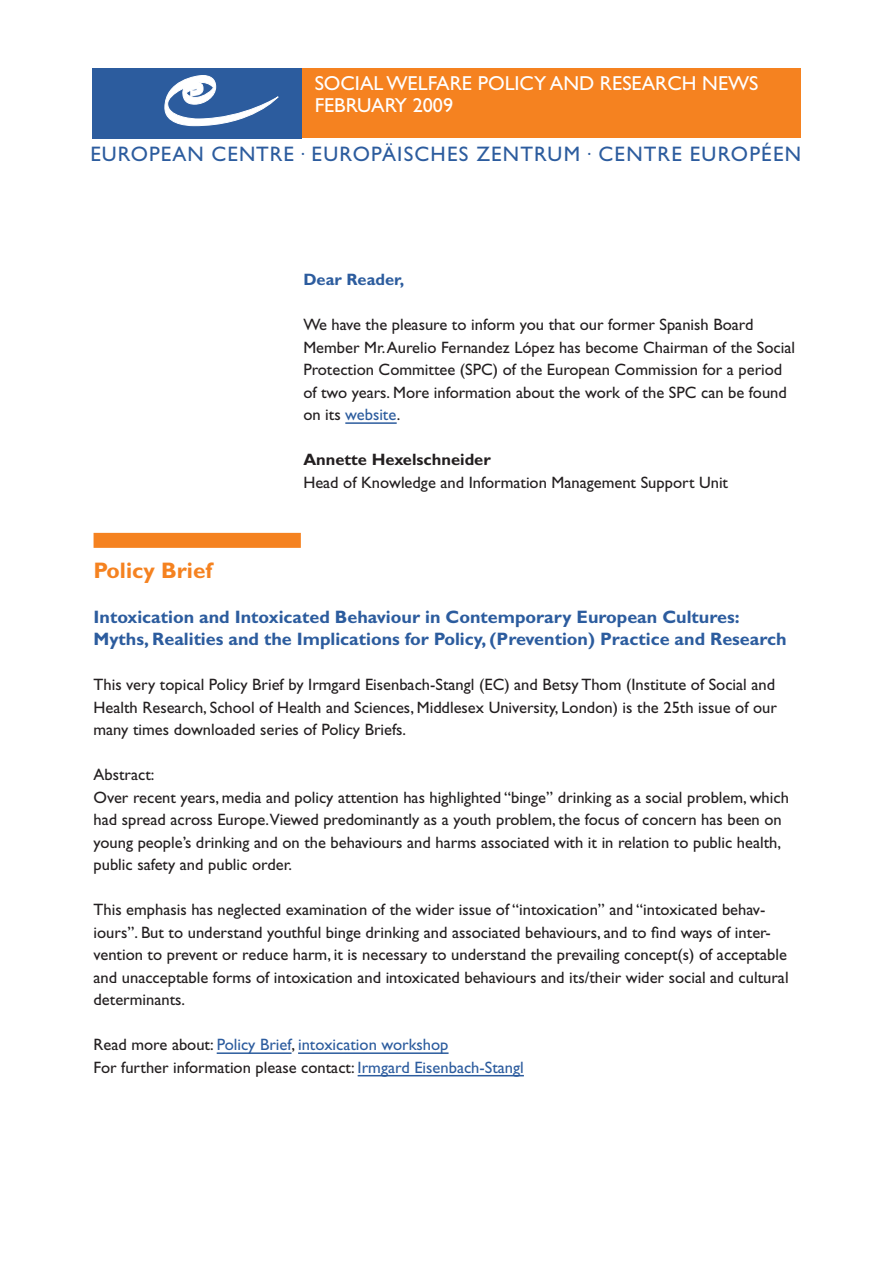
<style>
.page{position:relative;width:893px;height:1263px;background:#fff}
.page>*{position:absolute;margin:0;border:0;box-sizing:border-box;transform-origin:0 0}
.SectionStrich{font:700 22.5px "Gill Sans";color:#f58220}
.t1{font:21px "Gill Sans";letter-spacing:.05em;color:#2c5c9e}
.Newsletter{font:20.25px "Gill Sans";color:#fff}
.t2{font:700 18px/22.5px "Gill Sans";color:#2c5c9e}
.Fließtext{font:16.5px/22.5px "Gill Sans";color:#231f20}
.Fließtext-2{font:16.5px "Gill Sans";color:#2c5c9e}
.Fließtext-3{font:700 16.5px "Gill Sans";color:#231f20}
.Fließtext-4{font:700 16.5px "Gill Sans";color:#2c5c9e}
.s1{color:#2c5c9e}
.s2{color:#231f20}
</style>
<div class="page">
<div style="left:92px;top:68px;width:210px;height:70px;background:#2c5c9e"></div>
<div style="left:302px;top:69px;width:499px;height:69px;background:#f58220"></div>
<svg style="left:165px;top:75px;width:113px;height:51px"></svg>
<hr style="left:345px;top:422px;width:52px;height:2px;background:#2c5c9e">
<div style="left:94px;top:533px;width:207px;height:15px;background:#f58220"></div>
<hr style="left:217px;top:1052px;width:75px;height:2px;background:#2c5c9e">
<hr style="left:298px;top:1052px;width:151px;height:2px;background:#2c5c9e">
<hr style="left:358px;top:1075px;width:166px;height:1px;background:#2c5c9e">
<p class="Newsletter" style="left:315px;top:71px;width:404px">Soc ial Welfare Policy and Researc h New</p>
<p class="Newsletter" style="left:749px;top:71px;width:11px">s</p>
<p class="Newsletter" style="left:315px;top:94px;width:140px">february 2009</p>
<p class="t1" style="left:90px;top:142px;width:203px">European Centre</p>
<p class="t1" style="left:301px;top:142px;width:501px"><sup>•</sup> Europäisc hes Zentrum <sup>•</sup> Centre EuropÉen</p>
<p class="Fließtext-4" style="left:303px;top:270px;width:103px">Dear Reader,</p>
<p class="Fließtext" style="left:303px;top:313px;width:493px">We have the pleasure to inform you that our former Spanish Board Member Mr. Aurelio Fernandez López has become Chairman of the Social Protection Committee (SPC) of the European Commission for a period of two years. More information about the work of the SPC can be found on its <span class="s1">website</span>.</p>
<p class="Fließtext-3" style="left:303px;top:450px;width:189px">Annette Hexelschneider</p>
<p class="Fließtext" style="left:303px;top:471px;width:426px">Head of Knowledge and Information Management Support Unit</p>
<p class="SectionStrich" style="left:94px;top:557px;width:120px">Policy Brief</p>
<p class="t2" style="left:94px;top:605px;width:694px">Intoxication and Intoxicated Behaviour in Contemporary European Cultures:<br>Myths, Realities and the Implications for Policy, (Prevention) Practice and Research</p>
<p class="Fließtext" style="left:94px;top:673px;width:685px;text-align:justify">This very topical Policy Brief by Irmgard Eisenbach-Stangl (EC) and Betsy Thom (Institute of Social and Health Research, School of Health and Sciences, Middlesex University, London) is the 25th issue of our many times downloaded series of Policy Briefs.</p>
<p class="Fließtext" style="left:94px;top:763px;width:63px">Abstract:</p>
<p class="Fließtext" style="left:94px;top:786px;width:697px">Over recent years, media and policy attention has highlighted “binge” drinking as a social problem, which had spread across Europe.Viewed predominantly as a youth problem, the focus of concern has been on young people’s drinking and on the behaviours and harms associated with it in relation to public health, public safety and public order.</p>
<p class="Fließtext" style="left:94px;top:898px;width:696px">This emphasis has neglected examination of the wider issue of “intoxication” and “intoxicated behav&shy;iours”. But to understand youthful binge drinking and associated behaviours, and to find ways of inter&shy;vention to prevent or reduce harm, it is necessary to understand the prevailing concept(s) of acceptable and unacceptable forms of intoxication and intoxicated behaviours and its/their wider social and cultural determinants.</p>
<p class="Fließtext-2" style="left:94px;top:1035px;width:356px"><span class="s2">Read more about:</span> Policy Brief<span class="s2">,</span> intoxication workshop</p>
<p class="Fließtext" style="left:94px;top:1056px;width:432px">For further information please contact: <span class="s1">Irmgard Eisenbach-Stangl</span></p>
</div>
